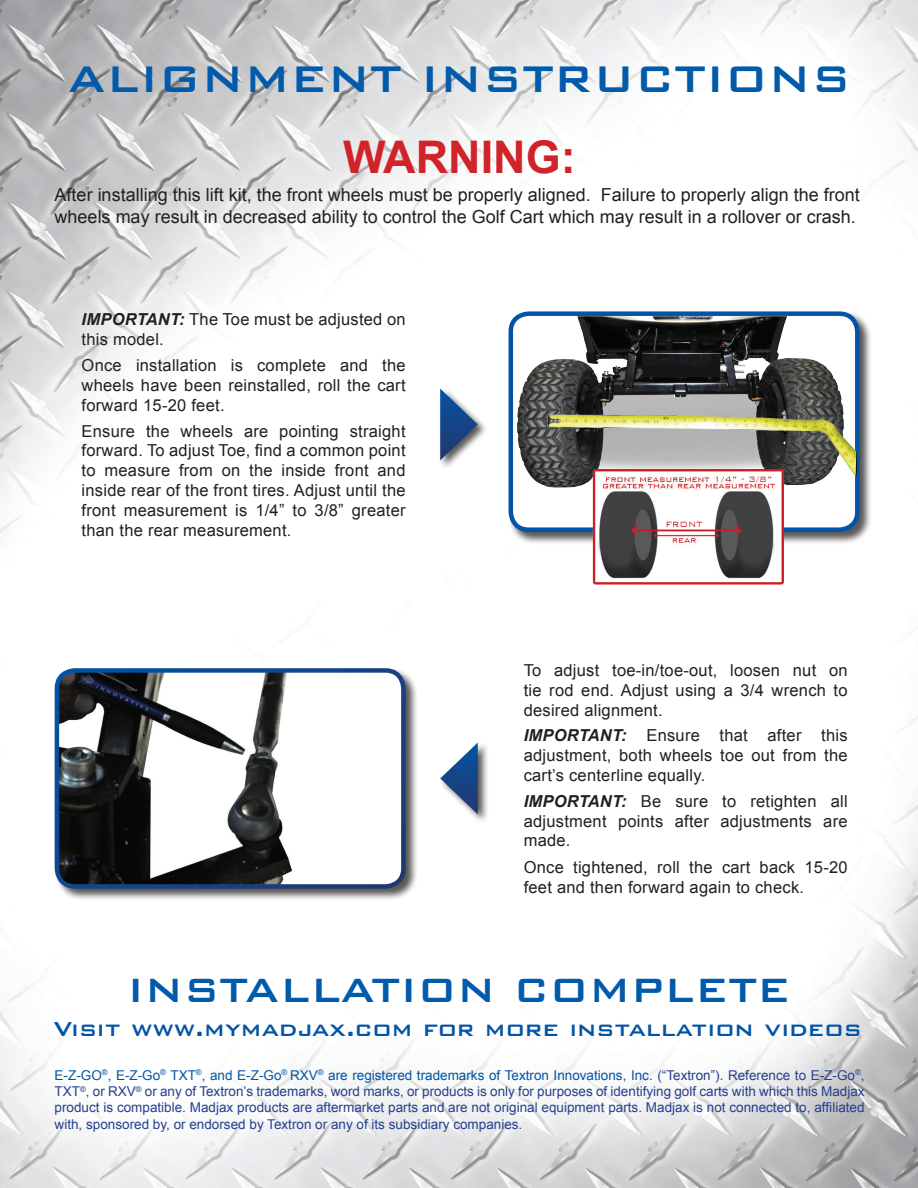
<style>
.page{position:relative;width:918px;height:1188px;background:#fff}
.page>*{position:absolute;margin:0;border:0;box-sizing:border-box;transform-origin:0 0}
.t1{font:500 49.5px "Bank Gothic BT";color:#015aaa}
.t2{font:500 45px "Bank Gothic BT";color:#015aaa}
.t3{font:700 45px "Arial";color:#d1232a}
.t4{font:500 27px "Bank Gothic BT";color:#0154a6}
.t5{font:18px/21.6px "Arial";color:#231f20}
.t6{font:16.5px/19.8px "Arial";letter-spacing:.015em;color:#231f20;text-align:justify}
.t7{font:13.5px/16.2px "Arial";color:#253f8e;text-align:justify}
.s1{font-weight:700;font-style:italic}
.s2{color:#0154a6}
</style>
<div class="page">
<img style="left:0;top:0;width:918px;height:1188px">
<div style="left:54px;top:668px;width:364px;height:233px;background:#231f20;opacity:.75"></div>
<img style="left:57px;top:670px;width:346px;height:216px">
<div style="left:55px;top:668px;width:351px;height:221px;border:4px solid #fff;border-radius:18px"></div>
<div style="left:439px;top:741px;width:50px;height:83px;background:#231f20;opacity:.75"></div>
<svg style="left:440px;top:743px;width:38px;height:71px"></svg>
<div style="left:508px;top:311px;width:364px;height:233px;background:#231f20;opacity:.75"></div>
<img style="left:511px;top:316px;width:342px;height:210px">
<div style="left:509px;top:311px;width:351px;height:221px;border:4px solid #0154a6;border-radius:18px"></div>
<img style="left:548px;top:414px;width:309px;height:62px">
<img style="left:590px;top:466px;width:198px;height:123px">
<div style="left:438px;top:387px;width:50px;height:83px;background:#231f20;opacity:.75"></div>
<svg style="left:440px;top:389px;width:38px;height:71px"></svg>
<h1 class="t1" style="left:68px;top:51px;width:785px">ALIGNMENT INSTRUCTIONS</h1>
<h2 class="t3" style="left:343px;top:127px;width:234px">WARNING:</h2>
<p class="t5" style="left:55px;top:184px;width:807px">After installing this lift kit, the front wheels must be properly aligned. Failure to properly align the front wheels may result in decreased ability to control the Golf Cart which may result in a rollover or crash.</p>
<p class="t6" style="left:82px;top:310px;width:325px"><span class="s1">IMPORTANT:</span> The Toe must be adjusted on this model.</p>
<p class="t6" style="left:82px;top:356px;width:325px">Once installation is complete and the wheels have been reinstalled, roll the cart forward 15-20 feet.</p>
<p class="t6" style="left:82px;top:421px;width:325px">Ensure the wheels are pointing straight forward. To adjust Toe, find a common point to measure from on the inside front and inside rear of the front tires. Adjust until the front measurement is 1/4” to 3/8” greater than the rear measurement.</p>
<p class="t6" style="left:524px;top:661px;width:325px">To adjust toe-in/toe-out, loosen nut on tie rod end. Adjust using a 3/4 wrench to desired alignment.</p>
<p class="t6" style="left:524px;top:726px;width:325px"><span class="s1">IMPORTANT:</span> Ensure that after this adjustment, both wheels toe out from the cart’s centerline equally.</p>
<p class="t6" style="left:524px;top:791px;width:325px"><span class="s1">IMPORTANT:</span> Be sure to retighten all adjustment points after adjustments are made.</p>
<p class="t6" style="left:524px;top:858px;width:325px">Once tightened, roll the cart back 15-20 feet and then forward again to check.</p>
<h2 class="t2" style="left:127px;top:965px;width:665px">INSTALLATION COMPLETE</h2>
<h3 class="t4" style="left:54px;top:1014px;width:809px">Visit www.mymadjax.com for more installation videos</h3>
<p class="t7" style="left:55px;top:1067px;width:812px"><span class="s2">E-Z-GO</span><sup>®</sup><span class="s2">, E-Z-Go</span><sup>®</sup> <span class="s2">TXT</span><sup>®</sup><span class="s2">, and E-Z-Go</span><sup>®</sup> <span class="s2">RXV</span><sup>®</sup> <span class="s2">are registered trademarks of Textron Innovations, Inc.</span> (“Textron”). Reference to E-Z-Go<sup>®</sup>, TXT<sup>®</sup>, or RXV<sup>®</sup> or any of Textron’s trademarks, word marks, or products is only for purposes of identifying golf carts with which this Madjax product is compatible. Madjax products are aftermarket parts and are not original equipment parts. Madjax is not connected to, affiliated with, sponsored by, or endorsed by Textron or any of its subsidiary companies.</p>
</div>
